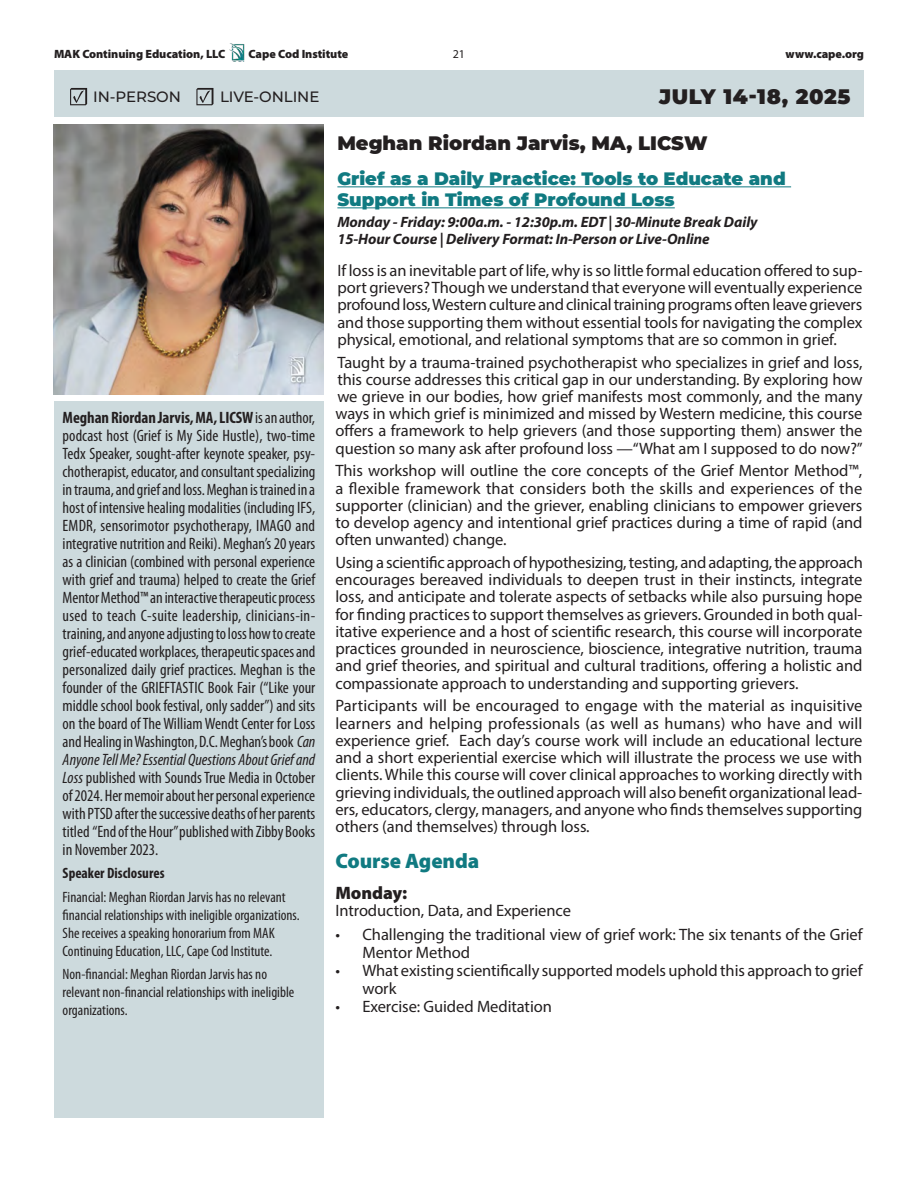
<style>
.page{position:relative;width:918px;height:1188px;background:#fff}
.page>*{position:absolute;margin:0;border:0;box-sizing:border-box;transform-origin:0 0}
.t1{font:900 21px "Montserrat";letter-spacing:.03em;color:#231f20}
.t2{font:900 21px "Myriad Pro";letter-spacing:-.005em;color:#107a81}
.t3{font:900 19.5px "Montserrat";color:#231f20}
.t4{font:900 18px/21px "Montserrat";color:#107a81}
.t5{font:900 18px "Myriad Pro";letter-spacing:-.005em;color:#231f20}
.t6{font:16.5px/17.2px "Myriad Pro";letter-spacing:-.005em;color:#231f20;text-align:justify}
.t7{font:condensed 16.5px/18px "Myriad Pro";color:#231f20;text-align:justify}
.t8{font:condensed 15px/18px "Myriad Pro";color:#231f20}
.t9{font:italic 700 15px/17.2px "Myriad Pro";letter-spacing:-.005em;color:#231f20}
.t10{font:500 15px "Montserrat";letter-spacing:-.005em;color:#231f20}
.t11{font:700 condensed 15px "Myriad Pro";color:#231f20}
.t12{font:900 12px "Myriad Pro";letter-spacing:-.005em;color:#231f20}
.t13{font:12px "Myriad Pro";color:#231f20}
.s1{font-weight:700}
.s2{font-style:italic}
</style>
<div class="page">
<img style="left:230px;top:44px;width:15px;height:17px">
<div style="left:54px;top:70px;width:810px;height:47px;background:#cddadd"></div>
<hr style="left:337px;top:186px;width:454px;height:1px;background:#107a81">
<hr style="left:337px;top:207px;width:338px;height:1px;background:#107a81">
<img style="left:54px;top:124px;width:270px;height:270px">
<div style="left:54px;top:402px;width:270px;height:716px;background:#cddadd"></div>
<svg style="left:70px;top:88px;width:17px;height:17px"></svg>
<svg style="left:196px;top:88px;width:17px;height:17px"></svg>
<p class="t12" style="left:54px;top:46px;width:173px">MAK Continuing Education, LLC</p>
<p class="t12" style="left:249px;top:46px;width:101px">Cape Cod Institute</p>
<p class="t13" style="left:453px;top:47px;width:14px">21</p>
<p class="t12" style="left:786px;top:46px;width:80px">www.cape.org</p>
<p class="t10" style="left:93px;top:87px;width:89px">IN-PERSON</p>
<p class="t10" style="left:220px;top:87px;width:101px">LIVE-ONLINE</p>
<p class="t1" style="left:659px;top:80px;width:193px">JULY 14-18, 2025</p>
<p class="t7" style="left:63px;top:408px;width:254px"><span class="s1">Meghan Riordan Jarvis, MA, LICSW</span> is an author, podcast host (Grief is My Side Hustle), two-time Tedx Speaker, sought-after keynote speaker, psy&shy;chotherapist, educator, and consultant specializing in trauma, and grief and loss. Meghan is trained in a host of intensive healing modalities (including IFS, EMDR, sensorimotor psychotherapy, IMAGO and integrative nutrition and Reiki). Meghan’s 20 years as a clinician (combined with personal experience with grief and trauma) helped to create the Grief Mentor Method™ an interactive therapeutic process used to teach C-suite leadership, clinicians-in&shy;training, and anyone adjusting to loss how to create grief-educated workplaces, therapeutic spaces and personalized daily grief practices. Meghan is the founder of the GRIEFTASTIC Book Fair (“Like your middle school book festival, only sadder”) and sits on the board of The William Wendt Center for Loss and Healing in Washington, D.C. Meghan’s book <span class="s2">Can Anyone Tell Me? Essential Questions About Grief and Loss</span> published with Sounds True Media in October of 2024. Her memoir about her personal experience with PTSD after the successive deaths of her parents titled “End of the Hour” published with Zibby Books in November 2023.</p>
<p class="t11" style="left:63px;top:864px;width:103px">Speaker Disclosures</p>
<p class="t8" style="left:63px;top:887px;width:239px">Financial: Meghan Riordan Jarvis has no relevant financial relationships with ineligible organizations.<br>She receives a speaking honorarium from MAK Continuing Education, LLC, Cape Cod Institute.</p>
<p class="t8" style="left:63px;top:965px;width:233px">Non-financial: Meghan Riordan Jarvis has no relevant non-financial relationships with ineligible organizations.</p>
<p class="t3" style="left:337px;top:129px;width:372px">Meghan Riordan Jarvis, MA, LICSW</p>
<p class="t4" style="left:337px;top:167px;width:450px">Grief as a Daily Practice: Tools to Educate and<br>Support in Times of Profound Loss</p>
<p class="t9" style="left:337px;top:213px;width:422px">Monday - Friday: 9:00a.m. - 12:30p.m. EDT | 30-Minute Break Daily<br>15-Hour Course | Delivery Format: In-Person or Live-Online</p>
<p class="t6" style="left:337px;top:261px;width:527px">If loss is an inevitable part of life, why is so little formal education offered to sup&shy;port grievers? Though we understand that everyone will eventually experience profound loss, Western culture and clinical training programs often leave grievers and those supporting them without essential tools for navigating the complex physical, emotional, and relational symptoms that are so common in grief.</p>
<p class="t6" style="left:335px;top:353px;width:529px">Taught by a trauma-trained psychotherapist who specializes in grief and loss, this course addresses this critical gap in our understanding. By exploring how we grieve in our bodies, how grief manifests most commonly, and the many ways in which grief is minimized and missed by Western medicine, this course offers a framework to help grievers (and those supporting them) answer the question so many ask after profound loss —“What am I supposed to do now?”</p>
<p class="t6" style="left:335px;top:462px;width:529px">This workshop will outline the core concepts of the Grief Mentor Method™, a flexible framework that considers both the skills and experiences of the supporter (clinician) and the griever, enabling clinicians to empower grievers to develop agency and intentional grief practices during a time of rapid (and often unwanted) change.</p>
<p class="t6" style="left:335px;top:554px;width:529px">Using a scientific approach of hypothesizing, testing, and adapting, the approach encourages bereaved individuals to deepen trust in their instincts, integrate loss, and anticipate and tolerate aspects of setbacks while also pursuing hope for finding practices to support themselves as grievers. Grounded in both qual&shy;itative experience and a host of scientific research, this course will incorporate practices grounded in neuroscience, bioscience, integrative nutrition, trauma and grief theories, and spiritual and cultural traditions, offering a holistic and compassionate approach to understanding and supporting grievers.</p>
<p class="t6" style="left:335px;top:697px;width:529px">Participants will be encouraged to engage with the material as inquisitive learners and helping professionals (as well as humans) who have and will experience grief. Each day’s course work will include an educational lecture and a short experiential exercise which will illustrate the process we use with clients. While this course will cover clinical approaches to working directly with grieving individuals, the outlined approach will also benefit organizational lead&shy;ers, educators, clergy, managers, and anyone who finds themselves supporting others (and themselves) through loss.</p>
<p class="t2" style="left:335px;top:847px;width:145px">Course Agenda</p>
<p class="t5" style="left:335px;top:881px;width:73px">Monday:</p>
<p class="t6" style="left:335px;top:902px;width:237px">Introduction, Data, and Experience</p>
<p class="t6" style="left:362px;top:925px;width:502px;line-height:18px;text-indent:-27px">• Challenging the traditional view of grief work: The six tenants of the Grief<br>Mentor Method</p>
<p class="t6" style="left:362px;top:961px;width:502px;line-height:18px;text-indent:-27px">• What existing scientifically supported models uphold this approach to grief work</p>
<p class="t6" style="left:335px;top:997px;width:218px">• Exercise: Guided Meditation</p>
</div>
